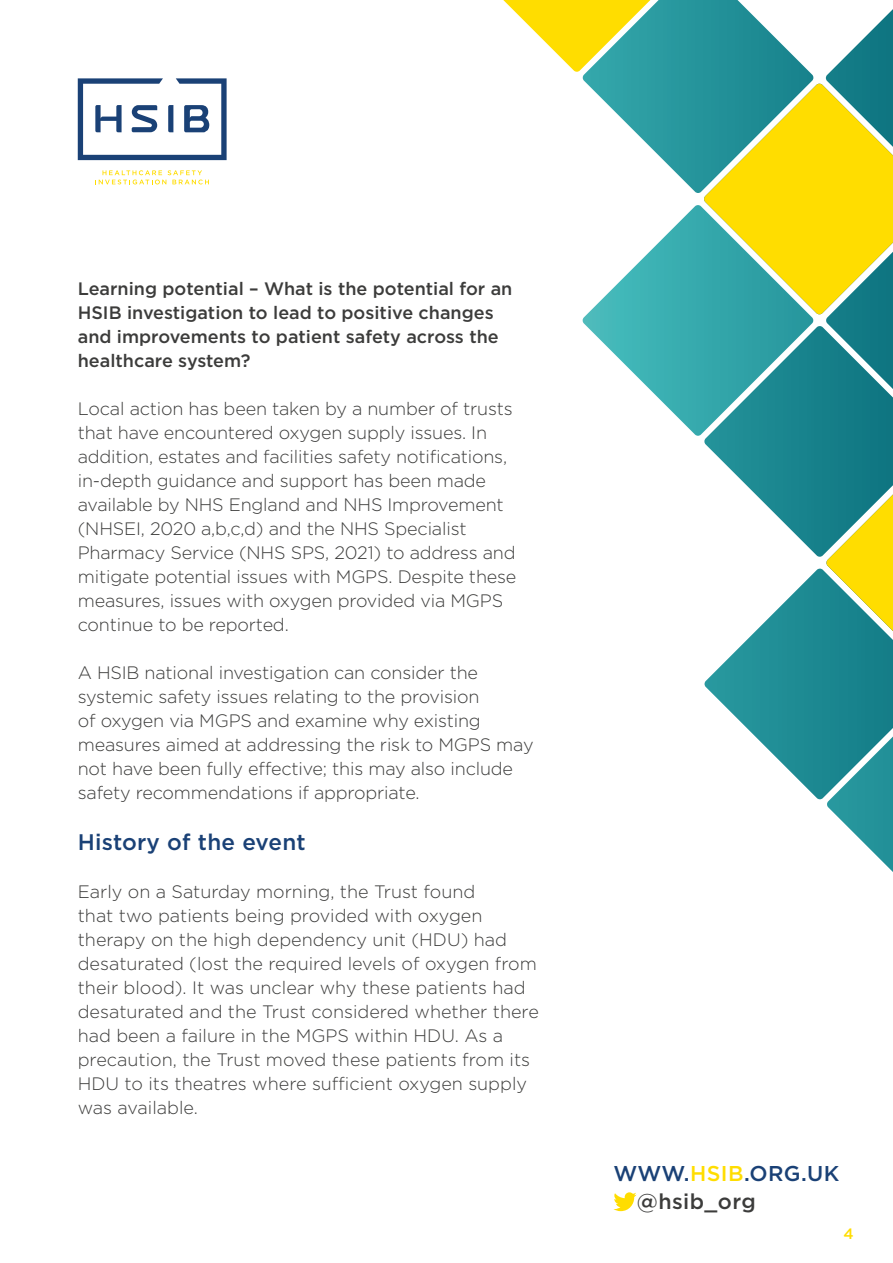
<style>
.page{position:relative;width:893px;height:1263px;background:#fff}
.page>*{position:absolute;margin:0;border:0;box-sizing:border-box;transform-origin:0 0}
.t1{font:500 22.5px "Gotham";letter-spacing:.01em;color:#1a4176}
.t2{font:500 21.45px/27.6px "Gotham";letter-spacing:.02em;color:#1a4176}
.t3{font:300 18px/24px "Gotham";letter-spacing:-.01em;color:#3c3c3b}
.t4{font:500 18px/24px "Gotham";color:#3c3c3b}
.t5{font:500 15px "Gotham";color:#fd0}
.s1{color:#fd0}
.s2{color:#3c3c3b}
</style>
<div class="page">
<svg style="left:613px;top:1192px;width:24px;height:19px"></svg>
<svg style="left:503px;top:0;width:390px;height:872px"></svg>
<svg style="left:78px;top:78px;width:149px;height:82px"></svg>
<svg style="left:95px;top:170px;width:114px;height:14px"></svg>
<p class="t4" style="left:78px;top:276px;width:436px">Learning potential – What is the potential for an HSIB investigation to lead to positive changes and improvements to patient safety across the healthcare system?</p>
<p class="t3" style="left:78px;top:396px;width:440px">Local action has been taken by a number of trusts that have encountered oxygen supply issues. In addition, estates and facilities safety notifications, in-depth guidance and support has been made available by NHS England and NHS Improvement (NHSEI, 2020 a,b,c,d) and the NHS Specialist Pharmacy Service (NHS SPS, 2021) to address and mitigate potential issues with MGPS. Despite these measures, issues with oxygen provided via MGPS continue to be reported.</p>
<p class="t3" style="left:78px;top:660px;width:457px">A HSIB national investigation can consider the systemic safety issues relating to the provision<br>of oxygen via MGPS and examine why existing measures aimed at addressing the risk to MGPS may not have been fully effective; this may also include safety recommendations if appropriate.</p>
<p class="t1" style="left:78px;top:827px;width:229px">History of the event</p>
<p class="t3" style="left:78px;top:879px;width:463px">Early on a Saturday morning, the Trust found<br>that two patients being provided with oxygen therapy on the high dependency unit (HDU) had desaturated (lost the required levels of oxygen from their blood). It was unclear why these patients had desaturated and the Trust considered whether there had been a failure in the MGPS within HDU. As a precaution, the Trust moved these patients from its HDU to its theatres where sufficient oxygen supply was available.</p>
<p class="t2" style="left:637px;top:1160px;width:204px;text-indent:-24px">WWW.<span class="s1">HSIB</span>.ORG.UK <span class="s2">@hsib_org</span></p>
<p class="t5" style="left:843px;top:1224px;width:12px">4</p>
</div>
